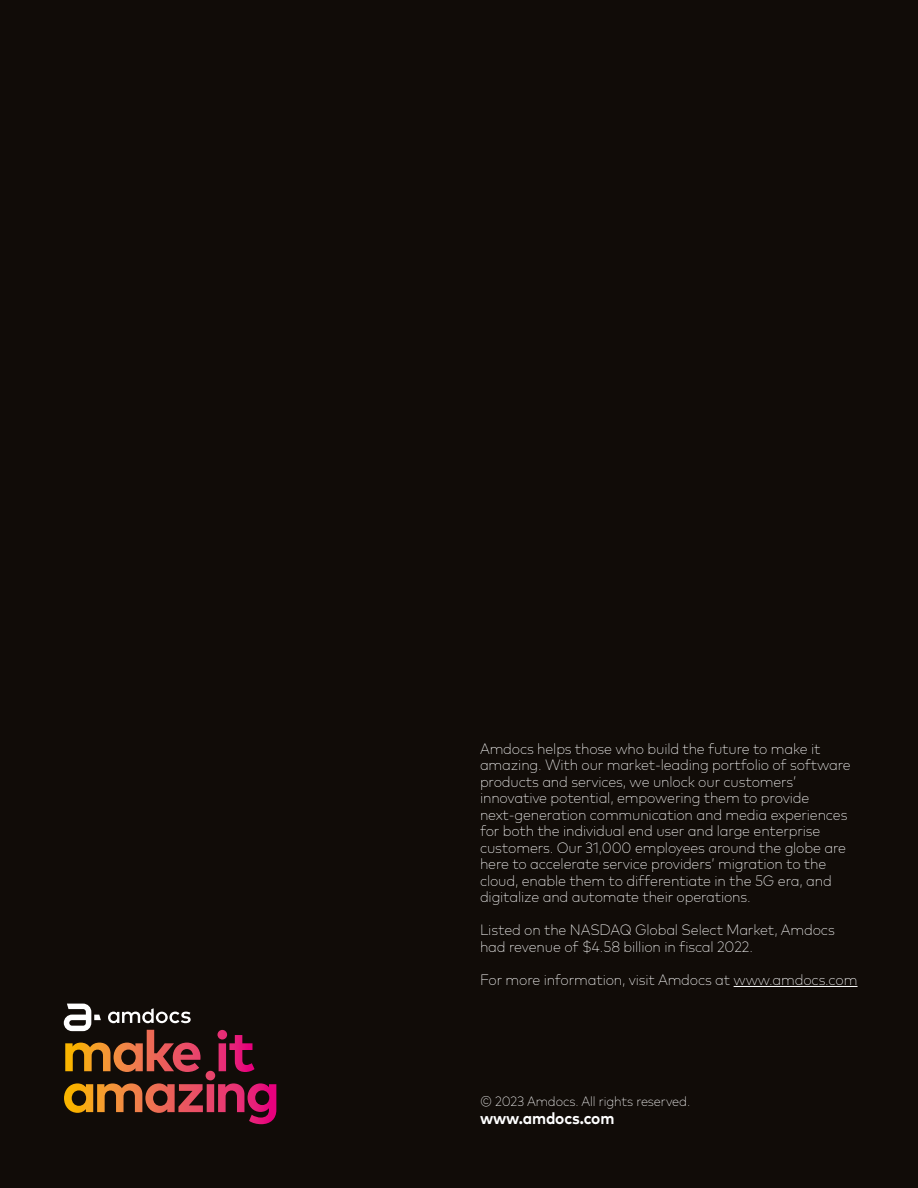
<style>
.page{position:relative;width:918px;height:1188px;background:#110c08}
.page>*{position:absolute;margin:0;border:0;box-sizing:border-box;transform-origin:0 0}
.t1{font:700 16.35px "Mark Pro";letter-spacing:-.01em;color:#fff;scale:.94 1}
.t2{font:200 15px/16.5px "Mark Pro";letter-spacing:-.01em;color:#fff;scale:.94 1}
.t3{font:200 13.5px "Mark Pro";letter-spacing:-.01em;color:#fff;scale:.94 1}
</style>
<div class="page">
<hr style="left:734px;top:986px;width:124px;height:1px;background:#fff">
<svg style="left:64px;top:1004px;width:212px;height:120px"></svg>
<p class="t2" style="left:480px;top:739px;width:396px">Amdocs helps those who build the future to make it amazing. With our market-leading portfolio of software products and services, we unlock our customers’ innovative potential, empowering them to provide next-generation communication and media experiences for both the individual end user and large enterprise customers. Our 31,000 employees around the globe are here to accelerate service providers’ migration to the cloud, enable them to differentiate in the 5G era, and digitalize and automate their operations.</p>
<p class="t2" style="left:480px;top:920px;width:379px">Listed on the NASDAQ Global Select Market, Amdocs had revenue of $4.58 billion in fiscal 2022.</p>
<p class="t2" style="left:480px;top:970px;width:403px">For more information, visit Amdocs at www.amdocs.com</p>
<p class="t3" style="left:480px;top:1091px;width:225px">© 2023 Amdocs. All rights reserved.</p>
<p class="t1" style="left:480px;top:1106px;width:144px">www.amdocs.com</p>
</div>
